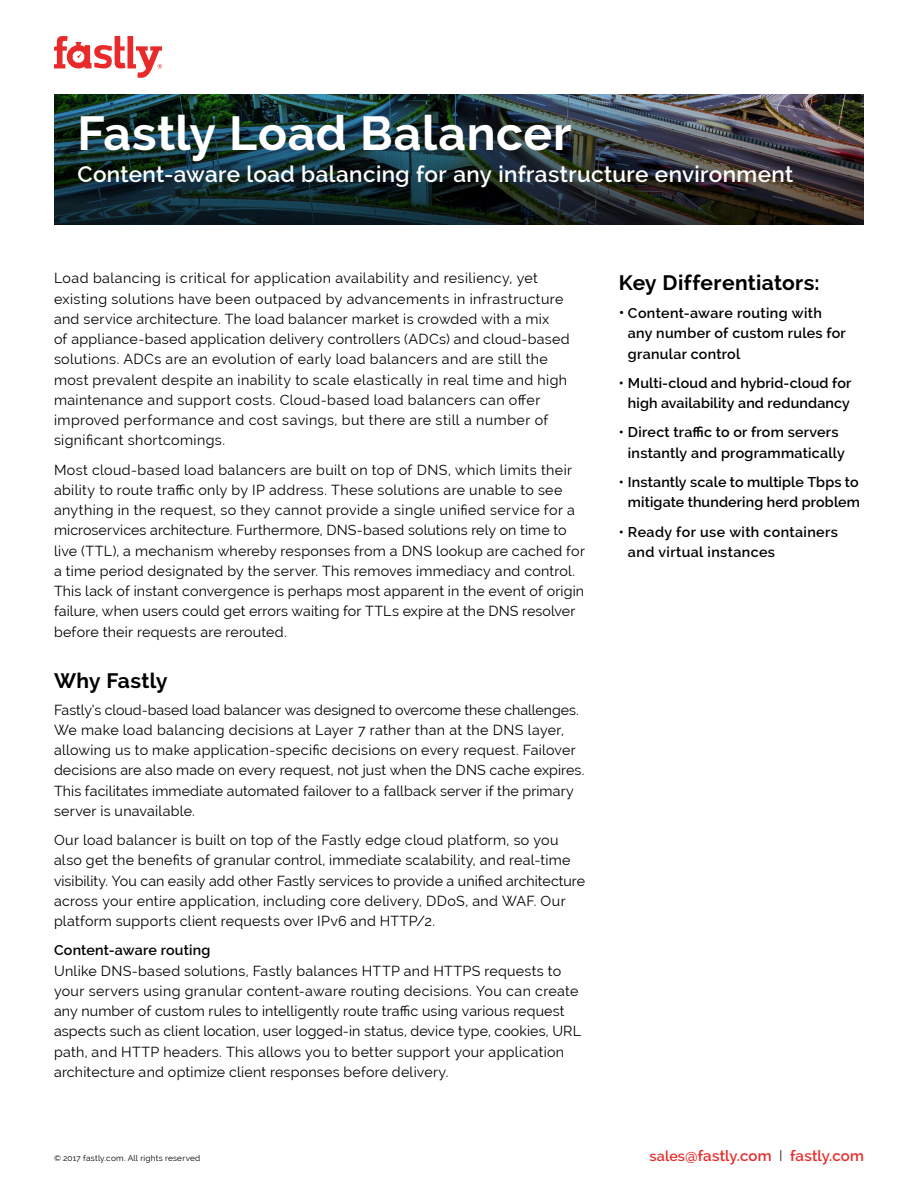
<style>
.page{position:relative;width:918px;height:1188px;background:#fff}
.page>*{position:absolute;margin:0;border:0;box-sizing:border-box;transform-origin:0 0}
.t1{font:700 48px "Raleway";letter-spacing:.01em;color:#fff}
.t2{font:600 22.5px "Raleway";letter-spacing:.015em;color:#fff}
.t3{font:700 21px "Raleway";letter-spacing:.015em;color:#000}
.t4{font:600 15px "Raleway";letter-spacing:.005em;color:#e82b2a}
.t5{font:14.25px/20.2px "Raleway";letter-spacing:.02em;color:#000}
.t6{font:600 14.25px/20.2px "Raleway";letter-spacing:.015em;color:#000}
.t7{font:8.25px "Raleway";letter-spacing:.025em;color:#000}
.s1{font-size:15.75px}
.s2{font-size:14.25px}
.s3{font-weight:300;color:#000}
</style>
<div class="page">
<svg style="left:54px;top:36px;width:108px;height:42px"></svg>
<img style="left:54px;top:94px;width:810px;height:131px">
<h1 class="t1" style="left:77px;top:106px;width:496px">Fastly Load Balancer</h1>
<h2 class="t2" style="left:77px;top:161px;width:717px">Content-aware load balancing for any infrastructure environment</h2>
<p class="t5" style="left:54px;top:268px;width:517px">Load balancing is critical for application availability and resiliency, yet existing solutions have been outpaced by advancements in infrastructure and service architecture. The load balancer market is crowded with a mix<br>of appliance-based application delivery controllers (ADCs) and cloud-based solutions. ADCs are an evolution of early load balancers and are still the most prevalent despite an inability to scale elastically in real time and high maintenance and support costs. Cloud-based load balancers can offer improved performance and cost savings, but there are still a number of significant shortcomings.</p>
<p class="t5" style="left:54px;top:459px;width:533px">Most cloud-based load balancers are built on top of DNS, which limits their ability to route traffic only by IP address. These solutions are unable to see anything in the request, so they cannot provide a single unified service for a microservices architecture. Furthermore, DNS-based solutions rely on time to live (TTL), a mechanism whereby responses from a DNS lookup are cached for a time period designated by the server. This removes immediacy and control.<br>This lack of instant convergence is perhaps most apparent in the event of origin failure, when users could get errors waiting for TTLs expire at the DNS resolver before their requests are rerouted.</p>
<h3 class="t3" style="left:54px;top:669px;width:115px">Why Fastly</h3>
<p class="t5" style="left:54px;top:699px;width:532px">Fastly’s cloud-based load balancer was designed to overcome these challenges.<br>We make load balancing decisions at Layer 7 rather than at the DNS layer, allowing us to make application-specific decisions on every request. Failover decisions are also made on every request, not just when the DNS cache expires.<br>This facilitates immediate automated failover to a fallback server if the primary server is unavailable.</p>
<p class="t5" style="left:54px;top:830px;width:533px">Our load balancer is built on top of the Fastly edge cloud platform, so you also get the benefits of granular control, immediate scalability, and real-time visibility. You can easily add other Fastly services to provide a unified architecture across your entire application, including core delivery, DDoS, and WAF. Our platform supports client requests over IPv6 and HTTP/2.</p>
<p class="t6" style="left:54px;top:940px;width:158px">Content-aware routing</p>
<p class="t5" style="left:54px;top:960px;width:529px">Unlike DNS-based solutions, Fastly balances HTTP and HTTPS requests to your servers using granular content-aware routing decisions. You can create any number of custom rules to intelligently route traffic using various request aspects such as client location, user logged-in status, device type, cookies, URL path, and HTTP headers. This allows you to better support your application architecture and optimize client responses before delivery.</p>
<h3 class="t3" style="left:619px;top:270px;width:202px">Key Differentiators:</h3>
<p class="t6" style="left:628px;top:303px;width:219px;text-indent:-9px"><span class="s1">•</span> Content-aware routing with any number of custom rules for granular control</p>
<p class="t6" style="left:619px;top:373px;width:234px;text-align:center">• Multi-cloud and hybrid-cloud for high availability and redundancy</p>
<p class="t6" style="left:628px;top:422px;width:218px;text-indent:-9px">• Direct traffic to or from servers instantly and programmatically</p>
<p class="t6" style="left:619px;top:472px;width:243px;text-align:right">• Instantly scale to multiple Tbps to mitigate thundering herd problem</p>
<p class="t6" style="left:628px;top:521px;width:212px;text-indent:-9px">• Ready for use with containers and virtual instances</p>
<p class="t7" style="left:54px;top:1153px;width:148px">© 2017 fastly.com. All rights reserved</p>
<p class="t4" style="left:650px;top:1147px;width:216px"><span class="s2">sales</span>@fastly.com <span class="s3">I</span> fastly.com</p>
</div>
